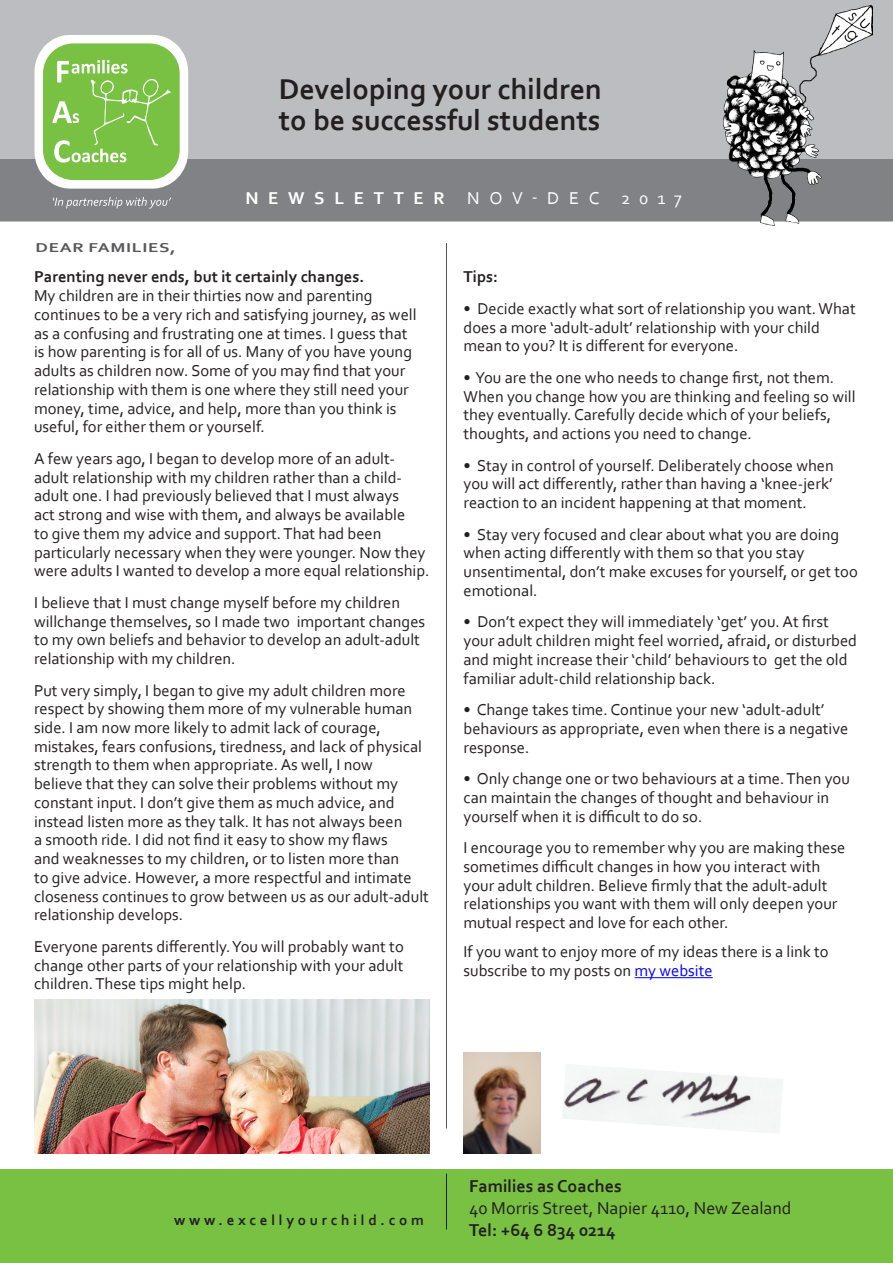
<style>
.page{position:relative;width:893px;height:1263px;background:#fff}
.page>*{position:absolute;margin:0;border:0;box-sizing:border-box;transform-origin:0 0}
.t1{font:700 30px/31.5px "Corbel";color:#231f20}
.t2{font:18px "Corbel";color:#231f20}
.t3{font:700 18px "Corbel";color:#231f20}
.t4{font:18px "Corbel";letter-spacing:.53em;color:#fff}
.t5{font:16.5px/18.8px "Corbel";color:#231f20}
.t6{font:700 16.5px "Corbel";color:#231f20}
.t7{font:700 15px "Corbel";letter-spacing:.25em;color:#231f20}
.t8{font:700 13.5px "Corbel";letter-spacing:.04em;color:#57585a;scale:1.35 1}
.s1{font-weight:700}
.s2{color:#00f}
</style>
<div class="page">
<div style="left:0;top:0;width:893px;height:221px;background:#bcbdc0"></div>
<div style="left:0;top:159px;width:893px;height:62px;background:#808285"></div>
<div style="left:0;top:1169px;width:893px;height:94px;background:#79c142"></div>
<hr style="left:446px;top:1174px;width:1px;height:55px;background:#231f20">
<img style="left:723px;top:5px;width:150px;height:221px">
<img style="left:463px;top:1052px;width:78px;height:101px">
<img style="left:562px;top:1068px;width:221px;height:65px">
<hr style="left:446px;top:243px;width:1px;height:885px;background:#57585a">
<svg style="left:34px;top:35px;width:154px;height:154px;background:#9dcf78"></svg>
<svg style="left:53px;top:197px;width:118px;height:12px"></svg>
<hr style="left:635px;top:977px;width:78px;height:1px;background:#00f">
<img style="left:34px;top:999px;width:395px;height:154px">
<h1 class="t1" style="left:279px;top:72px;width:324px">Developing your children to be successful students</h1>
<p class="t8" style="left:35px;top:239px;width:106px">DEAR FAMILIES,</p>
<p class="t4" style="left:245px;top:187px;width:438px"><span class="s1">NEWSLETTER</span> NOV-DEC 2017</p>
<p class="t6" style="left:34px;top:267px;width:332px">Parenting never ends, but it certainly changes.</p>
<p class="t5" style="left:34px;top:286px;width:384px">My children are in their thirties now and parenting continues to be a very rich and satisfying journey, as well as a confusing and frustrating one at times. I guess that is how parenting is for all of us. Many of you have young adults as children now. Some of you may find that your relationship with them is one where they still need your money, time, advice, and help, more than you think is useful, for either them or yourself.</p>
<p class="t5" style="left:34px;top:448px;width:397px">A few years ago, I began to develop more of an adult&shy;adult relationship with my children rather than a child&shy;adult one. I had previously believed that I must always<br>act strong and wise with them, and always be available<br>to give them my advice and support. That had been particularly necessary when they were younger. Now they were adults I wanted to develop a more equal relationship.</p>
<p class="t5" style="left:34px;top:592px;width:393px">I believe that I must change myself before my children willchange themselves, so I made two important changes to my own beliefs and behavior to develop an adult-adult relationship with my children.</p>
<p class="t5" style="left:34px;top:680px;width:396px">Put very simply, I began to give my adult children more respect by showing them more of my vulnerable human side. I am now more likely to admit lack of courage, mistakes, fears confusions, tiredness, and lack of physical strength to them when appropriate. As well, I now<br>believe that they can solve their problems without my constant input. I don’t give them as much advice, and instead listen more as they talk. It has not always been<br>a smooth ride. I did not find it easy to show my flaws<br>and weaknesses to my children, or to listen more than<br>to give advice. However, a more respectful and intimate closeness continues to grow between us as our adult-adult relationship develops.</p>
<p class="t5" style="left:34px;top:937px;width:371px;text-align:justify">Everyone parents differently. You will probably want to change other parts of your relationship with your adult children. These tips might help.</p>
<p class="t6" style="left:463px;top:267px;width:36px">Tips:</p>
<p class="t5" style="left:463px;top:299px;width:394px">• Decide exactly what sort of relationship you want. What does a more ‘adult-adult’ relationship with your child mean to you? It is different for everyone.</p>
<p class="t5" style="left:463px;top:367px;width:394px">• You are the one who needs to change first, not them.<br>When you change how you are thinking and feeling so will they eventually. Carefully decide which of your beliefs, thoughts, and actions you need to change.</p>
<p class="t5" style="left:463px;top:455px;width:372px;text-align:justify">• Stay in control of yourself. Deliberately choose when you will act differently, rather than having a ‘knee-jerk’ reaction to an incident happening at that moment.</p>
<p class="t5" style="left:463px;top:524px;width:396px">• Stay very focused and clear about what you are doing when acting differently with them so that you stay unsentimental, don’t make excuses for yourself, or get too emotional.</p>
<p class="t5" style="left:463px;top:612px;width:395px">• Don’t expect they will immediately ‘get’ you. At first your adult children might feel worried, afraid, or disturbed and might increase their ‘child’ behaviours to get the old familiar adult-child relationship back.</p>
<p class="t5" style="left:463px;top:700px;width:386px">• Change takes time. Continue your new ‘adult-adult’ behaviours as appropriate, even when there is a negative response.</p>
<p class="t5" style="left:463px;top:769px;width:388px">• Only change one or two behaviours at a time. Then you can maintain the changes of thought and behaviour in yourself when it is difficult to do so.</p>
<p class="t5" style="left:463px;top:838px;width:383px">I encourage you to remember why you are making these sometimes difficult changes in how you interact with your adult children. Believe firmly that the adult-adult relationships you want with them will only deepen your mutual respect and love for each other.</p>
<p class="t5" style="left:463px;top:942px;width:367px">If you want to enjoy more of my ideas there is a link to subscribe to my posts on <span class="s2">my website</span></p>
<p class="t7" style="left:174px;top:1211px;width:251px">www.excellyourchild.com</p>
<p class="t3" style="left:469px;top:1175px;width:154px">Families as Coaches</p>
<p class="t2" style="left:469px;top:1197px;width:324px">40 Morris Street, Napier 4110, New Zealand</p>
<p class="t3" style="left:469px;top:1218px;width:148px">Tel: +64 6 834 0214</p>
</div>
